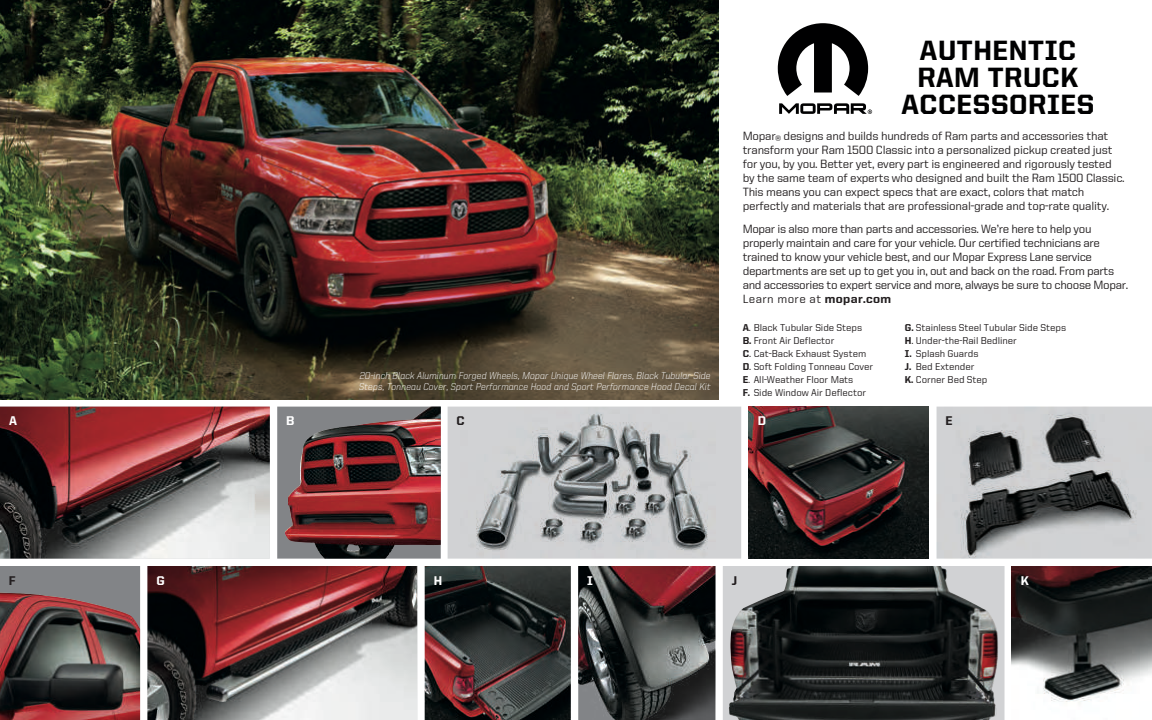
<style>
.page{position:relative;width:1152px;height:720px;background:#fff}
.page>*{position:absolute;margin:0;border:0;box-sizing:border-box;transform-origin:0 0}
.t1{font:800 28px/27px "United Sans Reg";letter-spacing:.02em;color:#000001;text-align:center}
.t2{font:800 12.7px "United Sans Reg";color:#fff}
.t3{font:800 12.7px "United Sans Reg";color:#231f20}
.t4{font:500 12px/14px "United Sans Reg";letter-spacing:-.02em;color:#231f20}
.t5{font:500 10px/13px "United Sans Reg";letter-spacing:-.005em;color:#231f20}
.t6{font:300 10px/11px "United Italic Reg";color:#fff}
.s1{font-weight:800}
</style>
<div class="page">
<div style="left:277px;top:407px;width:164px;height:152px;background:#828487"></div>
<img style="left:284px;top:407px;width:157px;height:152px">
<img style="left:147px;top:566px;width:270px;height:154px">
<img style="left:0;top:407px;width:270px;height:152px">
<div style="left:448px;top:407px;width:293px;height:152px;background:#d1d2d4"></div>
<img style="left:460px;top:413px;width:281px;height:146px">
<img style="left:937px;top:407px;width:215px;height:152px">
<img style="left:749px;top:407px;width:179px;height:152px">
<div style="left:723px;top:566px;width:282px;height:154px;background:#d1d2d4"></div>
<img style="left:1012px;top:566px;width:140px;height:136px">
<img style="left:425px;top:566px;width:146px;height:154px">
<img style="left:578px;top:566px;width:137px;height:154px">
<img style="left:729px;top:566px;width:269px;height:154px">
<img style="left:0;top:0;width:718px;height:399px">
<svg style="left:778px;top:23px;width:90px;height:73px"></svg>
<svg style="left:779px;top:103px;width:93px;height:11px"></svg>
<div style="left:0;top:566px;width:140px;height:154px;background:#828487"></div>
<img style="left:0;top:593px;width:140px;height:127px">
<p class="t6" style="left:359px;top:370px;width:353px">20-inch Black Aluminum Forged Wheels, Mopar Unique Wheel Flares, Black Tubular Side<br>Steps, Tonneau Cover, Sport Performance Hood and Sport Performance Hood Decal Kit</p>
<h1 class="t1" style="left:902px;top:36px;width:194px">AUTHENTIC<br>RAM TRUCK<br>ACCESSORIES</h1>
<p class="t4" style="left:743px;top:129px;width:384px">Mopar® designs and builds hundreds of Ram parts and accessories that transform your Ram 1500 Classic into a personalized pickup created just for you, by you. Better yet, every part is engineered and rigorously tested by the same team of experts who designed and built the Ram 1500 Classic.<br>This means you can expect specs that are exact, colors that match perfectly and materials that are professional-grade and top-rate quality.</p>
<p class="t4" style="left:743px;top:222px;width:387px">Mopar is also more than parts and accessories. We’re here to help you properly maintain and care for your vehicle. Our certified technicians are trained to know your vehicle best, and our Mopar Express Lane service departments are set up to get you in, out and back on the road. From parts and accessories to expert service and more, always be sure to choose Mopar.<br>Learn more at <span class="s1">mopar.com</span></p>
<p class="t5" style="left:743px;top:320px;width:132px"><span class="s1">A</span>. Black Tubular Side Steps<br><span class="s1">B.</span> Front Air Deflector<br><span class="s1">C</span>. Cat-Back Exhaust System<br><span class="s1">D</span>. Soft Folding Tonneau Cover<br><span class="s1">E</span>. All-Weather Floor Mats<br><span class="s1">F.</span> Side Window Air Deflector</p>
<p class="t5" style="left:905px;top:320px;width:163px"><span class="s1">G.</span> Stainless Steel Tubular Side Steps<br><span class="s1">H</span>. Under-the-Rail Bedliner<br><span class="s1">I.</span> Splash Guards<br><span class="s1">J.</span> Bed Extender<br><span class="s1">K.</span> Corner Bed Step</p>
<p class="t2" style="left:9px;top:414px;width:9px">A</p>
<p class="t2" style="left:286px;top:414px;width:10px">B</p>
<p class="t3" style="left:457px;top:414px;width:10px">C</p>
<p class="t2" style="left:758px;top:414px;width:10px">D</p>
<p class="t3" style="left:946px;top:414px;width:9px">E</p>
<p class="t3" style="left:9px;top:573px;width:8px">F</p>
<p class="t2" style="left:156px;top:573px;width:10px">G</p>
<p class="t2" style="left:434px;top:573px;width:10px">H</p>
<p class="t2" style="left:587px;top:573px;width:7px">I</p>
<p class="t3" style="left:732px;top:573px;width:7px">J</p>
<p class="t2" style="left:1021px;top:573px;width:10px">K</p>
</div>
